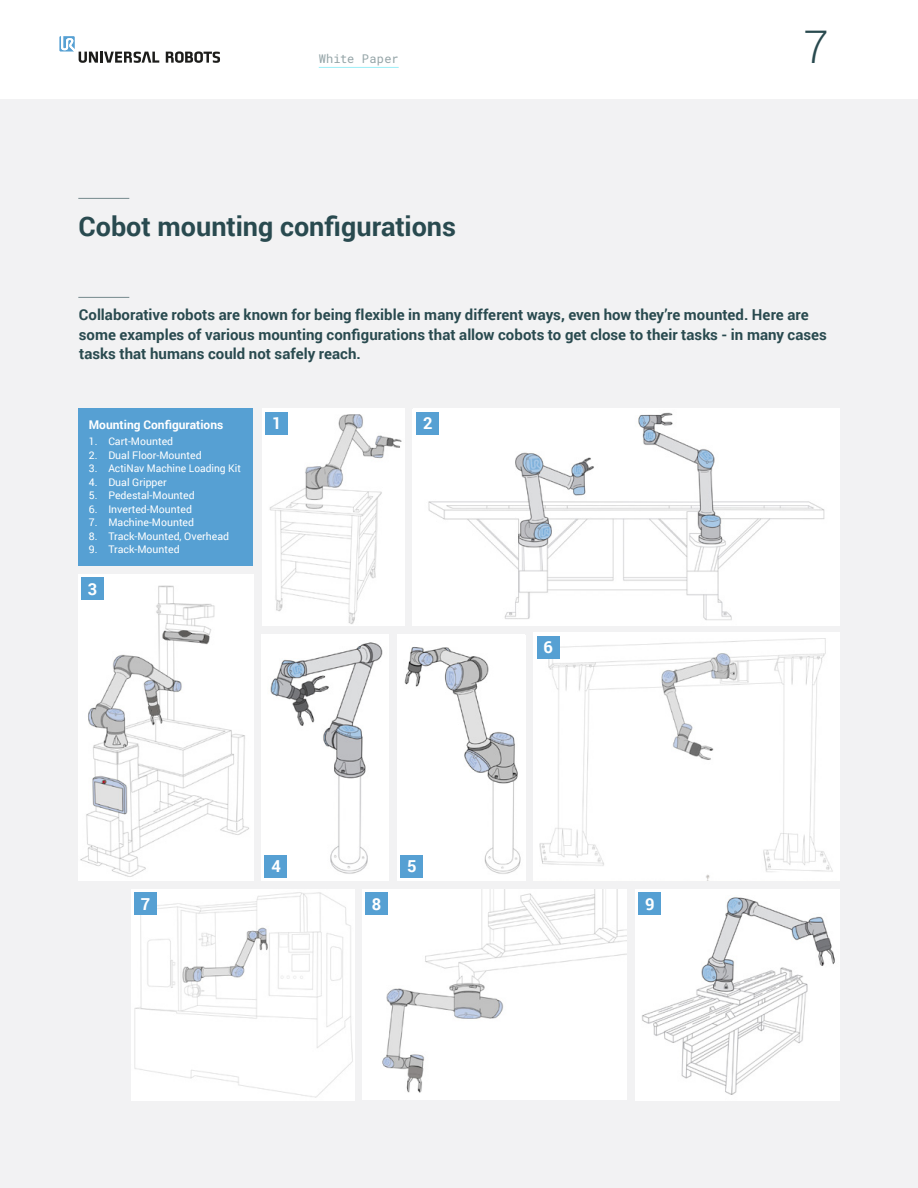
<style>
.page{position:relative;width:918px;height:1188px;background:#fff}
.page>*{position:absolute;margin:0;border:0;box-sizing:border-box;transform-origin:0 0}
.t1{font:300 45px "Roboto";color:#294a4f}
.t2{font:700 27px "Roboto";color:#294a4f}
.t3{font:700 16.5px "Roboto";color:#fff}
.t4{font:700 15px/19.5px "Roboto";color:#294a4f}
.t5{font:700 12px "Roboto";color:#fff}
.t6{font:12px "Roboto Mono";letter-spacing:.01em;color:#94a4a7}
.t7{font:10.5px "Roboto";color:#fff}
</style>
<div class="page">
<hr style="left:319px;top:67px;width:80px;height:1px;background:#9beef7">
<svg style="left:166px;top:51px;width:54px;height:12px"></svg>
<svg style="left:59px;top:36px;width:100px;height:27px"></svg>
<div style="left:0;top:99px;width:918px;height:1089px;background:#f2f2f3"></div>
<img style="left:78px;top:575px;width:175px;height:306px">
<img style="left:262px;top:409px;width:143px;height:216px">
<img style="left:413px;top:410px;width:427px;height:215px">
<img style="left:533px;top:633px;width:307px;height:248px">
<img style="left:397px;top:635px;width:128px;height:246px">
<img style="left:262px;top:635px;width:127px;height:246px">
<img style="left:131px;top:889px;width:223px;height:211px">
<img style="left:362px;top:889px;width:265px;height:211px">
<img style="left:635px;top:890px;width:205px;height:210px">
<hr style="left:78px;top:297px;width:51px;height:1px;background:#74898c">
<hr style="left:78px;top:198px;width:51px;height:1px;background:#74898c">
<div style="left:78px;top:409px;width:175px;height:157px;background:#56a0d3"></div>
<div style="left:265px;top:412px;width:23px;height:22px;background:#56a0d3"></div>
<div style="left:81px;top:577px;width:23px;height:23px;background:#56a0d3"></div>
<div style="left:265px;top:855px;width:22px;height:23px;background:#56a0d3"></div>
<div style="left:134px;top:893px;width:23px;height:22px;background:#56a0d3"></div>
<div style="left:365px;top:893px;width:23px;height:22px;background:#56a0d3"></div>
<div style="left:638px;top:893px;width:23px;height:22px;background:#56a0d3"></div>
<div style="left:400px;top:855px;width:23px;height:23px;background:#56a0d3"></div>
<div style="left:537px;top:636px;width:22px;height:23px;background:#56a0d3"></div>
<div style="left:416px;top:412px;width:23px;height:22px;background:#56a0d3"></div>
<p class="t6" style="left:319px;top:50px;width:81px">White Paper</p>
<h2 class="t2" style="left:79px;top:208px;width:379px">Cobot mounting configurations</h2>
<h1 class="t1" style="left:804px;top:16px;width:26px">7</h1>
<p class="t4" style="left:79px;top:305px;width:750px">Collaborative robots are known for being flexible in many different ways, even how they’re mounted. Here are some examples of various mounting configurations that allow cobots to get close to their tasks - in many cases tasks that humans could not safely reach.</p>
<p class="t5" style="left:89px;top:416px;width:136px">Mounting Configurations</p>
<p class="t7" style="left:89px;top:434px;width:86px">1. Cart-Mounted</p>
<p class="t7" style="left:89px;top:448px;width:114px">2. Dual Floor-Mounted</p>
<p class="t7" style="left:89px;top:461px;width:154px">3. ActiNav Machine Loading Kit</p>
<p class="t7" style="left:89px;top:475px;width:79px">4. Dual Gripper</p>
<p class="t7" style="left:89px;top:488px;width:107px">5. Pedestal-Mounted</p>
<p class="t7" style="left:89px;top:502px;width:105px">6. Inverted-Mounted</p>
<p class="t7" style="left:89px;top:515px;width:107px">7. Machine-Mounted</p>
<p class="t7" style="left:89px;top:529px;width:142px">8. Track-Mounted, Overhead</p>
<p class="t7" style="left:89px;top:542px;width:92px">9. Track-Mounted</p>
<p class="t3" style="left:88px;top:577px;width:11px">3</p>
<p class="t3" style="left:272px;top:412px;width:11px">1</p>
<p class="t3" style="left:271px;top:855px;width:11px">4</p>
<p class="t3" style="left:423px;top:412px;width:11px">2</p>
<p class="t3" style="left:407px;top:855px;width:11px">5</p>
<p class="t3" style="left:544px;top:636px;width:11px">6</p>
<p class="t3" style="left:141px;top:892px;width:11px">7</p>
<p class="t3" style="left:372px;top:892px;width:11px">8</p>
<p class="t3" style="left:645px;top:892px;width:11px">9</p>
</div>
